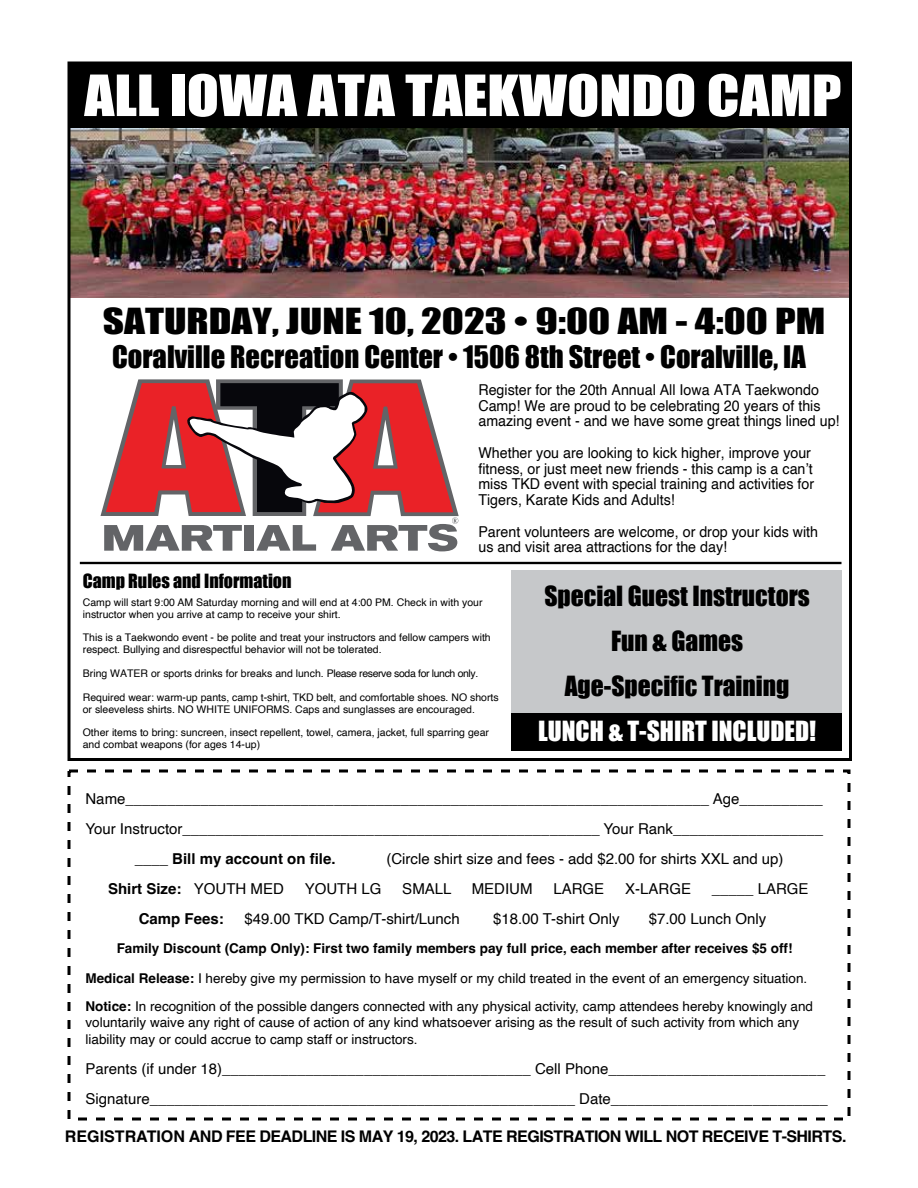
<style>
.page{position:relative;width:918px;height:1188px;background:#fff}
.page>*{position:absolute;margin:0;border:0;box-sizing:border-box;transform-origin:0 0}
.t1{font:52.5px "Impact";color:#fff;scale:1.13 1}
.t2{font:33px "Impact";color:#000;scale:1.25 1}
.t3{font:28.5px "Impact";color:#000}
.t4{font:25.5px/45px "Impact";color:#000;text-align:center}
.t5{font:25.5px "Impact";color:#fff}
.t6{font:18px "Impact";color:#000}
.t7{font:700 16.05px "Helvetica";letter-spacing:-.035em;color:#000}
.t8{font:15px/30px "Helvetica";color:#000}
.t9{font:15px/15.8px "Helvetica";color:#000;scale:.95 1}
.t10{font:700 15px "Helvetica";color:#000}
.t11{font:13.5px/28.5px "Helvetica";color:#000}
.t12{font:700 13.5px "Helvetica";color:#000}
.t13{font:10.5px/11.9px "Helvetica";color:#000}
.s1{font-weight:400}
.s2{font-weight:700}
</style>
<div class="page">
<img style="left:72px;top:127px;width:776px;height:171px">
<div style="left:511px;top:707px;width:331px;height:44px;background:#000"></div>
<div style="left:69px;top:63px;width:781px;height:64px;background:#000"></div>
<div style="left:68px;top:62px;width:784px;height:699px;border:3px solid #000"></div>
<div style="left:68px;top:770px;width:782px;height:350px;border:3px dashed #000"></div>
<hr style="left:80px;top:562px;width:761px;height:2px;background:#000">
<div style="left:511px;top:570px;width:331px;height:143px;background:#c6c8ca"></div>
<svg style="left:101px;top:379px;width:358px;height:172px"></svg>
<h1 class="t1" style="left:84px;top:55px;width:672px">ALL IOWA ATA TAEKWONDO CAMP</h1>
<h2 class="t2" style="left:103px;top:296px;width:580px">SATURDAY, JUNE 10, 2023 • 9:00 AM - 4:00 PM</h2>
<h3 class="t3" style="left:112px;top:335px;width:695px">Coralville Recreation Center • 1506 8th Street • Coralville, IA</h3>
<h3 class="t9" style="left:478px;top:382px;width:382px">Register for the 20th Annual All Iowa ATA Taekwondo<br>Camp! We are proud to be celebrating 20 years of this amazing event - and we have some great things lined up!</h3>
<h3 class="t9" style="left:478px;top:445px;width:355px">Whether you are looking to kick higher, improve your fitness, or just meet new friends - this camp is a can’t miss TKD event with special training and activities for Tigers, Karate Kids and Adults!</h3>
<h3 class="t9" style="left:478px;top:524px;width:359px">Parent volunteers are welcome, or drop your kids with us and visit area attractions for the day!</h3>
<h3 class="t6" style="left:83px;top:567px;width:210px">Camp Rules and Information</h3>
<p class="t13" style="left:83px;top:597px;width:401px">Camp will start 9:00 AM Saturday morning and will end at 4:00 PM. Check in with your instructor when you arrive at camp to receive your shirt.</p>
<p class="t13" style="left:83px;top:632px;width:409px">This is a Taekwondo event - be polite and treat your instructors and fellow campers with respect. Bullying and disrespectful behavior will not be tolerated.</p>
<p class="t13" style="left:83px;top:668px;width:397px">Bring WATER or sports drinks for breaks and lunch. Please reserve soda for lunch only.</p>
<p class="t13" style="left:83px;top:691px;width:417px">Required wear: warm-up pants, camp t-shirt, TKD belt, and comfortable shoes. NO shorts or sleeveless shirts. NO WHITE UNIFORMS. Caps and sunglasses are encouraged.</p>
<p class="t13" style="left:83px;top:727px;width:408px">Other items to bring: suncreen, insect repellent, towel, camera, jacket, full sparring gear and combat weapons (for ages 14-up)</p>
<h3 class="t4" style="left:544px;top:572px;width:267px">Special Guest Instructors<br>Fun &amp; Games<br>Age-Specific Training</h3>
<h3 class="t5" style="left:538px;top:711px;width:279px">LUNCH &amp; T-SHIRT INCLUDED!</h3>
<h3 class="t8" style="left:85px;top:784px;width:739px">Name______________________________________________________________________ Age__________<br>Your Instructor__________________________________________________ Your Rank__________________</h3>
<h3 class="t10" style="left:135px;top:850px;width:202px">____ Bill my account on file.</h3>
<h3 class="t8" style="left:386px;top:844px;width:399px">(Circle shirt size and fees - add $2.00 for shirts XXL and up)</h3>
<h3 class="t10" style="left:108px;top:880px;width:177px">Shirt Size: <span class="s1">YOUTH MED</span></h3>
<h3 class="t8" style="left:305px;top:874px;width:78px">YOUTH LG</h3>
<h3 class="t8" style="left:402px;top:874px;width:51px">SMALL</h3>
<h3 class="t8" style="left:472px;top:874px;width:62px">MEDIUM</h3>
<h3 class="t8" style="left:553px;top:874px;width:52px">LARGE</h3>
<h3 class="t8" style="left:625px;top:874px;width:67px">X-LARGE</h3>
<h3 class="t8" style="left:712px;top:874px;width:98px">_____ LARGE</h3>
<h3 class="t10" style="left:139px;top:910px;width:87px">Camp Fees:</h3>
<p class="t12" style="left:117px;top:940px;width:677px">Family Discount (Camp Only): First two family members pay full price, each member after receives $5 off!</p>
<h3 class="t8" style="left:245px;top:904px;width:217px">$49.00 TKD Camp/T-shirt/Lunch</h3>
<h3 class="t8" style="left:493px;top:904px;width:128px">$18.00 T-shirt Only</h3>
<h3 class="t8" style="left:649px;top:904px;width:119px">$7.00 Lunch Only</h3>
<p class="t11" style="left:86px;top:964px;width:729px"><span class="s2">Medical Release:</span> I hereby give my permission to have myself or my child treated in the event of an emergency situation.<br><span class="s2">Notice:</span> In recognition of the possible dangers connected with any physical activity, camp attendees hereby knowingly and</p>
<p class="t11" style="left:86px;top:1015px;width:715px;line-height:16.5px">voluntarily waive any right of cause of action of any kind whatsoever arising as the result of such activity from which any liability may or could accrue to camp staff or instructors.</p>
<h3 class="t8" style="left:85px;top:1054px;width:744px">Parents (if under 18)_____________________________________ Cell Phone__________________________<br>Signature___________________________________________________ Date__________________________</h3>
<h3 class="t7" style="left:65px;top:1126px;width:783px">REGISTRATION AND FEE DEADLINE IS MAY 19, 2023. LATE REGISTRATION WILL NOT RECEIVE T-SHIRTS.</h3>
</div>
